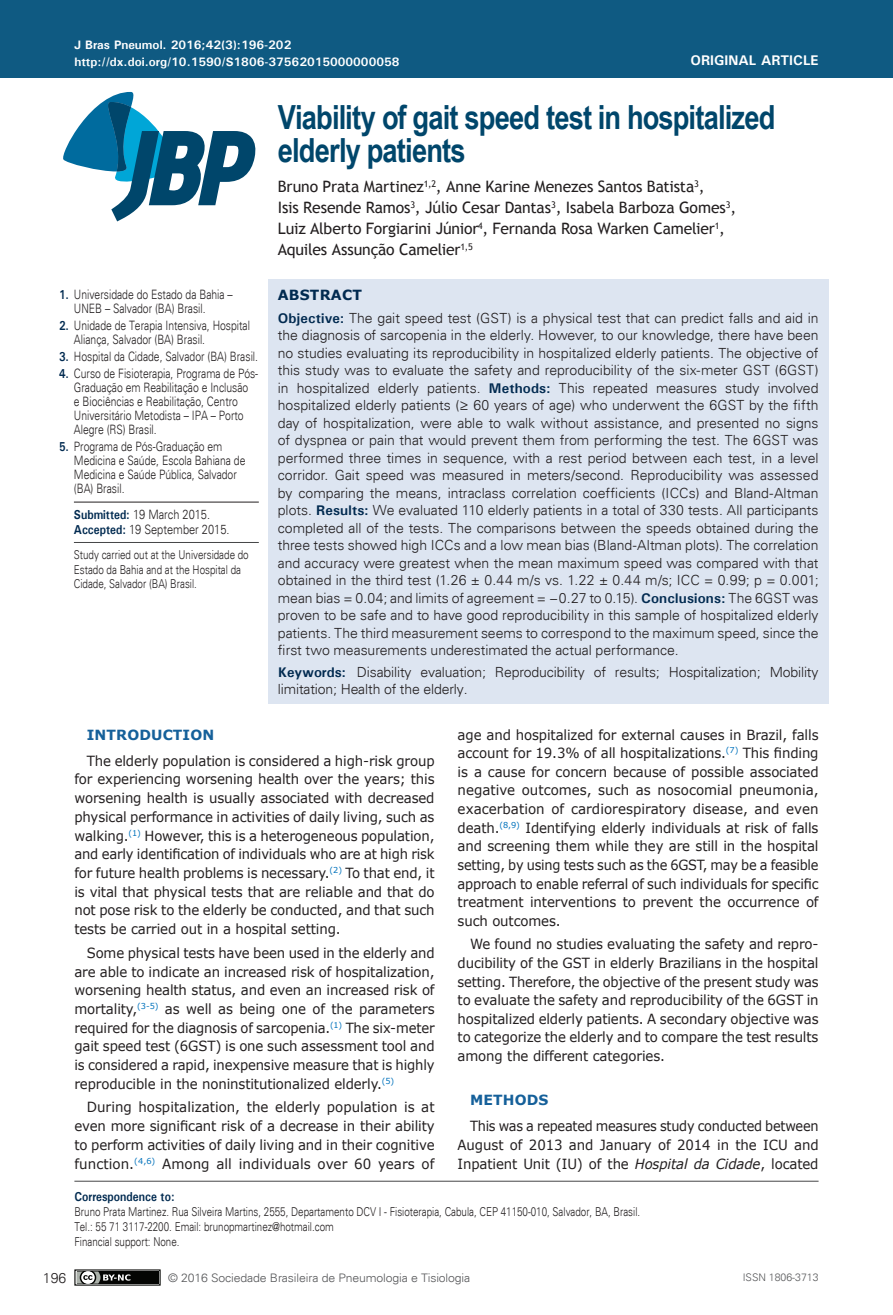
<style>
.page{position:relative;width:893px;height:1315px;background:#fff}
.page>*{position:absolute;margin:0;border:0;box-sizing:border-box;transform-origin:0 0}
.Título{font:700 33.25px/33.2px "Arial Narrow";letter-spacing:-.025em;color:#00466b}
.Autores{font:15.75px/21px "Trebuchet MS";letter-spacing:-.01em;color:#231f20}
.Corpo_EN{font:14px/18.7px "Verdana";letter-spacing:-.01em;color:#231f20;text-align:justify;scale:.95 1}
.Resumo{font:300 14px/17.5px "Univers";letter-spacing:-.005em;color:#231f20;text-align:justify}
.Corpo_EN-2{font:14px/18.7px "Verdana";letter-spacing:-.01em;color:#231f20;text-align:justify;scale:.96 1}
.Corpo_EN-3{font:14px/18.6px "Verdana";letter-spacing:-.01em;color:#231f20;text-align:justify;scale:.92 1}
.Palavras_chave{font:300 14px/16.8px "Univers";letter-spacing:-.01em;color:#231f20}
.Sub_1{font:700 14px "Verdana";letter-spacing:.01em;color:#15609a}
.t1{font:700 14px "Univers";color:#fff}
.Título_Resumo{font:700 14px "Verdana";letter-spacing:.015em;color:#012a50}
.Instituições{font:300 12.95px/14px "Univers";color:#231f20;scale:.8 1}
.Aprovado{font:300 12.95px "Univers";color:#231f20;scale:.85 1}
.Recebido{font:300 12.95px "Univers";color:#231f20;scale:.85 1}
.Endereço_Corresp{font:700 12.95px "Univers";color:#012a50;scale:.85 1}
.End_2{font:300 12.25px "Univers";color:#231f20;scale:.8 1}
.Trab_realizado{font:300 12.25px/14.7px "Univers";color:#231f20;scale:.8 1}
.cabeçalho{font:700 12.25px "Univers";color:#fff}
.t2{font:300 11.72px "Univers";letter-spacing:-.01em;color:#57585a;scale:1.04 1}
.t3{font:300 10.5px "Univers";color:#57585a}
.s1{font-weight:700;color:#012a50}
.s2{font-style:italic}
</style>
<div class="page">
<div style="left:0;top:0;width:893px;height:78px;background:#0f5a82"></div>
<svg style="left:63px;top:91px;width:193px;height:130px"></svg>
<div style="left:75px;top:1270px;width:85px;height:15px;background:#040503"></div>
<div style="left:74px;top:1269px;width:87px;height:16px;border:1px solid #040503"></div>
<svg style="left:74px;top:1269px;width:56px;height:17px"></svg>
<div style="left:268px;top:280px;width:560px;height:424px;background:#dde5f1"></div>
<hr style="left:74px;top:1180px;width:745px;height:1px;background:#454647">
<hr style="left:74px;top:502px;width:185px;height:1px;background:#231f20">
<hr style="left:74px;top:542px;width:185px;height:1px;background:#454647">
<p class="cabeçalho" style="left:74px;top:38px;width:218px">J Bras Pneumol. 2016;42(3):196-202</p>
<p class="cabeçalho" style="left:74px;top:54px;width:327px">http://dx.doi.org/10.1590/S1806-37562015000000058</p>
<p class="t1" style="left:690px;top:52px;width:130px">ORIGINAL ARTICLE</p>
<p class="Instituições" style="left:74px;top:287px;width:200px;text-indent:-15px"><span class="s1">1.</span> Universidade do Estado da Bahia –<br>UNEB – Salvador (BA) Brasil.</p>
<p class="Instituições" style="left:74px;top:318px;width:222px;text-indent:-15px"><span class="s1">2.</span> Unidade de Terapia Intensiva, Hospital<br>Aliança, Salvador (BA) Brasil.</p>
<p class="Instituições" style="left:59px;top:349px;width:250px"><span class="s1">3.</span> Hospital da Cidade, Salvador (BA) Brasil.</p>
<p class="Instituições" style="left:74px;top:366px;width:232px;text-indent:-15px"><span class="s1">4.</span> Curso de Fisioterapia, Programa de Pós-Graduação em Reabilitação e Inclusão<br>e Biociências e Reabilitação, Centro Universitário Metodista – IPA – Porto Alegre (RS) Brasil.</p>
<p class="Instituições" style="left:74px;top:439px;width:216px;text-indent:-15px"><span class="s1">5.</span> Programa de Pós-Graduação em<br>Medicina e Saúde, Escola Bahiana de<br>Medicina e Saúde Pública, Salvador (BA) Brasil.</p>
<p class="Recebido" style="left:74px;top:507px;width:162px"><span class="s1">Submitted:</span> 19 March 2015.</p>
<p class="Aprovado" style="left:74px;top:522px;width:185px"><span class="s1">Accepted:</span> 19 September 2015.</p>
<p class="Trab_realizado" style="left:74px;top:547px;width:220px">Study carried out at the Universidade do<br>Estado da Bahia and at the Hospital da<br>Cidade, Salvador (BA) Brasil.</p>
<p class="Título" style="left:278px;top:99px;width:499px">Viability of gait speed test in hospitalized elderly patients</p>
<p class="Autores" style="left:278px;top:176px;width:460px">Bruno Prata Martinez<sup>1,2</sup>, Anne Karine Menezes Santos Batista<sup>3</sup>,<br>Isis Resende Ramos<sup>3</sup>, Júlio Cesar Dantas<sup>3</sup>, Isabela Barboza Gomes<sup>3</sup>, Luiz Alberto Forgiarini Júnior<sup>4</sup>, Fernanda Rosa Warken Camelier<sup>1</sup>, Aquiles Assunção Camelier<sup>1,5</sup></p>
<p class="Título_Resumo" style="left:278px;top:285px;width:86px">ABSTRACT</p>
<p class="Resumo" style="left:278px;top:309px;width:542px"><span class="s1">Objective:</span> The gait speed test (GST) is a physical test that can predict falls and aid in the diagnosis of sarcopenia in the elderly. However, to our knowledge, there have been no studies evaluating its reproducibility in hospitalized elderly patients. The objective of this study was to evaluate the safety and reproducibility of the six-meter GST (6GST) in hospitalized elderly patients. <span class="s1">Methods:</span> This repeated measures study involved hospitalized elderly patients (≥ 60 years of age) who underwent the 6GST by the fifth day of hospitalization, were able to walk without assistance, and presented no signs of dyspnea or pain that would prevent them from performing the test. The 6GST was performed three times in sequence, with a rest period between each test, in a level corridor. Gait speed was measured in meters/second. Reproducibility was assessed by comparing the means, intraclass correlation coefficients (ICCs) and Bland-Altman plots. <span class="s1">Results:</span> We evaluated 110 elderly patients in a total of 330 tests. All participants completed all of the tests. The comparisons between the speeds obtained during the three tests showed high ICCs and a low mean bias (Bland-Altman plots). The correlation and accuracy were greatest when the mean maximum speed was compared with that obtained in the third test (1.26 ± 0.44 m/s vs. 1.22 ± 0.44 m/s; ICC = 0.99; p = 0.001; mean bias = 0.04; and limits of agreement = −0.27 to 0.15). <span class="s1">Conclusions:</span> The 6GST was proven to be safe and to have good reproducibility in this sample of hospitalized elderly patients. The third measurement seems to correspond to the maximum speed, since the first two measurements underestimated the actual performance.</p>
<p class="Palavras_chave" style="left:278px;top:664px;width:542px"><span class="s1">Keywords:</span> Disability evaluation; Reproducibility of results; Hospitalization; Mobility limitation; Health of the elderly.</p>
<p class="Sub_1" style="left:87px;top:724px;width:129px">INTRODUCTION</p>
<p class="Corpo_EN" style="left:74px;top:751px;width:381px;text-indent:12px">The elderly population is considered a high-risk group for experiencing worsening health over the years; this worsening health is usually associated with decreased physical performance in activities of daily living, such as walking.<sup>(1)</sup> However, this is a heterogeneous population, and early identification of individuals who are at high risk for future health problems is necessary.<sup>(2)</sup> To that end, it is vital that physical tests that are reliable and that do not pose risk to the elderly be conducted, and that such tests be carried out in a hospital setting.</p>
<p class="Corpo_EN" style="left:74px;top:943px;width:381px;text-indent:12px">Some physical tests have been used in the elderly and are able to indicate an increased risk of hospitalization, worsening health status, and even an increased risk of mortality,<sup>(3-5)</sup> as well as being one of the parameters required for the diagnosis of sarcopenia.<sup>(1)</sup> The six-meter gait speed test (6GST) is one such assessment tool and is considered a rapid, inexpensive measure that is highly reproducible in the noninstitutionalized elderly.<sup>(5)</sup></p>
<p class="Corpo_EN-2" style="left:74px;top:1098px;width:377px;text-indent:12px">During hospitalization, the elderly population is at even more significant risk of a decrease in their ability to perform activities of daily living and in their cognitive function.<sup>(4,6)</sup> Among all individuals over 60 years of</p>
<p class="Corpo_EN" style="left:458px;top:725px;width:381px">age and hospitalized for external causes in Brazil, falls account for 19.3% of all hospitalizations.<sup>(7)</sup> This finding is a cause for concern because of possible associated negative outcomes, such as nosocomial pneumonia, exacerbation of cardiorespiratory disease, and even death.<sup>(8,9)</sup> Identifying elderly individuals at risk of falls and screening them while they are still in the hospital setting, by using tests such as the 6GST, may be a feasible approach to enable referral of such individuals for specific treatment interventions to prevent the occurrence of such outcomes.</p>
<p class="Corpo_EN" style="left:458px;top:935px;width:381px;text-indent:12px">We found no studies evaluating the safety and repro&shy;ducibility of the GST in elderly Brazilians in the hospital setting. Therefore, the objective of the present study was to evaluate the safety and reproducibility of the 6GST in hospitalized elderly patients. A secondary objective was to categorize the elderly and to compare the test results among the different categories.</p>
<p class="Sub_1" style="left:470px;top:1090px;width:80px">METHODS</p>
<p class="Corpo_EN-3" style="left:458px;top:1116px;width:394px;text-indent:12px">This was a repeated measures study conducted between August of 2013 and January of 2014 in the ICU and Inpatient Unit (IU) of the <span class="s2">Hospital da Cidade</span>, located</p>
<p class="Endereço_Corresp" style="left:74px;top:1189px;width:119px">Correspondence to:</p>
<p class="End_2" style="left:74px;top:1204px;width:709px">Bruno Prata Martinez. Rua Silveira Martins, 2555, Departamento DCV I - Fisioterapia, Cabula, CEP 41150-010, Salvador, BA, Brasil.</p>
<p class="End_2" style="left:74px;top:1219px;width:326px">Tel.: 55 71 3117-2200. Email: brunopmartinez@hotmail.com</p>
<p class="End_2" style="left:74px;top:1233px;width:133px">Financial support: None.</p>
<p class="Resumo" style="left:43px;top:1269px;width:25px">196</p>
<p class="t2" style="left:168px;top:1270px;width:292px">© 2016 Sociedade Brasileira de Pneumologia e Tisiologia</p>
<p class="t3" style="left:743px;top:1271px;width:77px">ISSN 1806-3713</p>
</div>
